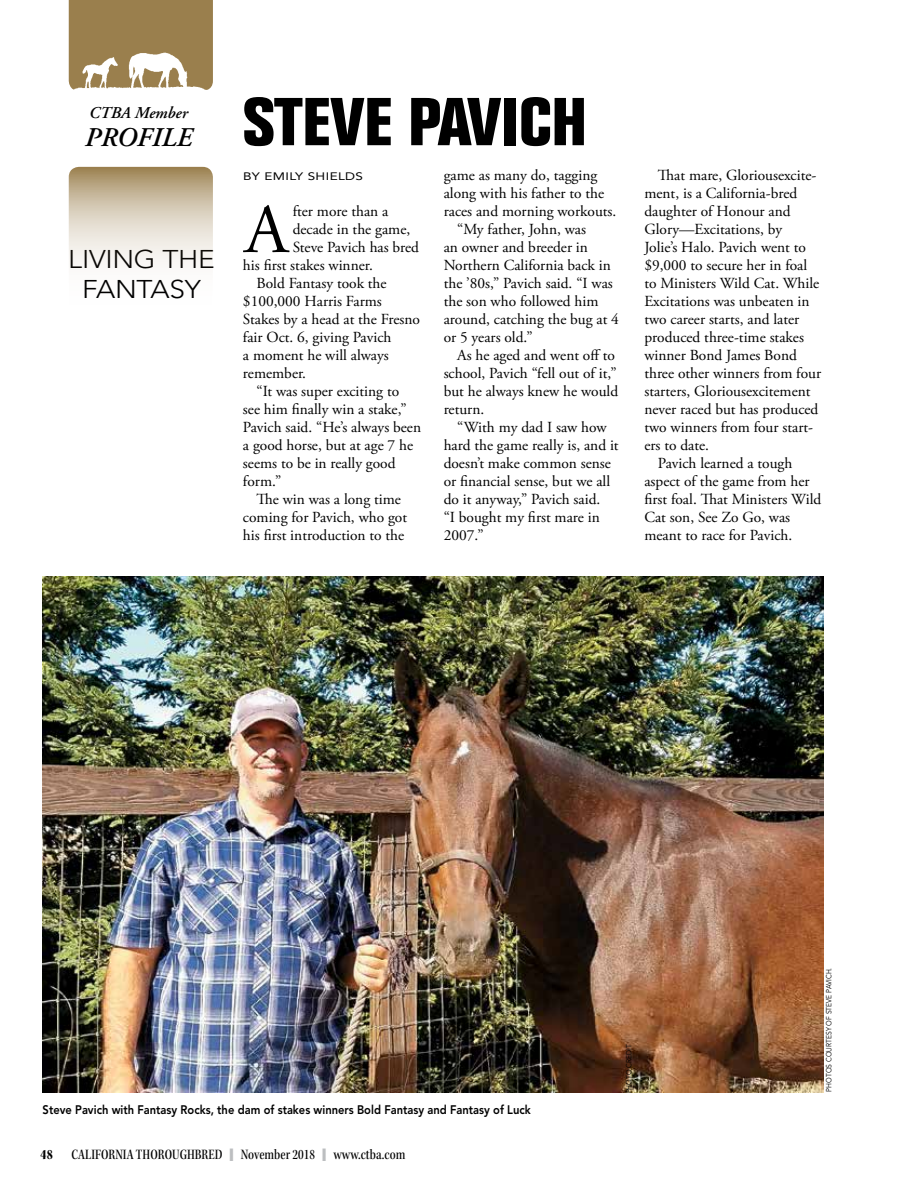
<style>
.page{position:relative;width:918px;height:1188px;background:#fff}
.page>*{position:absolute;margin:0;border:0;box-sizing:border-box;transform-origin:0 0}
.t1{font:69.6px "Adobe Garamond Pro";color:#000}
.t2{font:700 condensed 66.15px "Folio Std";letter-spacing:-.01em;color:#000;scale:1.18 1}
.t3{font:italic 600 27px "Adobe Garamond Pro";color:#000}
.t4{font:300 25.5px/30.6px "Avenir LT Std";letter-spacing:-.01em;color:#000;text-align:center;scale:1.1 1}
.t5{font:italic 600 16.5px "Adobe Garamond Pro";color:#000}
.t6{font:15.3px "Adobe Garamond Pro";color:#000}
.t7{font:15px "Kepler Std Medium Cn Subh";color:#000}
.t8{font:800 12.3px "Avenir LT Std";color:#000;scale:.9 1}
.t9{font:10.8px "Avenir LT Std";letter-spacing:.03em;color:#000;scale:1.25 1}
.t10{font:7.5px "Avenir LT Std";color:#000;scale:.9 1}
.s1{font-family:"Kepler Std Black Cn Subh"}
.s2{color:#bcbec0}
</style>
<div class="page">
<div style="left:69px;top:0;width:144px;height:49px;background:#9a7f4d"></div>
<img style="left:68px;top:49px;width:145px;height:41px">
<svg style="left:69px;top:167px;width:144px;height:158px"></svg>
<img style="left:43px;top:577px;width:781px;height:515px">
<p class="t5" style="left:89px;top:103px;width:100px">CTBA Member</p>
<h3 class="t3" style="left:85px;top:122px;width:109px">PROFILE</h3>
<h3 class="t4" style="left:68px;top:244px;width:135px">LIVING THE<br>FANTASY</h3>
<h2 class="t2" style="left:243px;top:85px;width:293px">STEVE PAVICH</h2>
<p class="t9" style="left:243px;top:170px;width:98px">BY EMILY SHIELDS</p>
<h1 class="t1" style="left:245px;top:188px;width:45px">A</h1>
<p class="t6" style="left:293px;top:202px;width:97px">fter more than a</p>
<p class="t6" style="left:444px;top:166px;width:155px">game as many do, tagging</p>
<p class="t6" style="left:444px;top:184px;width:162px">along with his father to the</p>
<p class="t6" style="left:444px;top:202px;width:174px">races and morning workouts.</p>
<p class="t6" style="left:457px;top:220px;width:130px">“My father, John, was</p>
<p class="t6" style="left:444px;top:238px;width:146px">an owner and breeder in</p>
<p class="t6" style="left:444px;top:256px;width:169px">Northern California back in</p>
<p class="t6" style="left:444px;top:274px;width:171px">the ’80s,” Pavich said. “I was</p>
<p class="t6" style="left:444px;top:292px;width:156px">the son who followed him</p>
<p class="t6" style="left:444px;top:310px;width:177px">around, catching the bug at 4</p>
<p class="t6" style="left:444px;top:328px;width:91px">or 5 years old.”</p>
<p class="t6" style="left:457px;top:346px;width:159px">As he aged and went off to</p>
<p class="t6" style="left:444px;top:364px;width:175px">school, Pavich “fell out of it,”</p>
<p class="t6" style="left:444px;top:382px;width:176px">but he always knew he would</p>
<p class="t6" style="left:444px;top:400px;width:42px">return.</p>
<p class="t6" style="left:457px;top:418px;width:151px">“With my dad I saw how</p>
<p class="t6" style="left:444px;top:436px;width:177px">hard the game really is, and it</p>
<p class="t6" style="left:444px;top:454px;width:169px">doesn’t make common sense</p>
<p class="t6" style="left:444px;top:472px;width:168px">or financial sense, but we all</p>
<p class="t6" style="left:444px;top:490px;width:158px">do it anyway,” Pavich said.</p>
<p class="t6" style="left:444px;top:508px;width:158px">“I bought my first mare in</p>
<p class="t6" style="left:444px;top:526px;width:41px">2007.”</p>
<p class="t6" style="left:293px;top:220px;width:119px">decade in the game,</p>
<p class="t6" style="left:293px;top:238px;width:128px">Steve Pavich has bred</p>
<p class="t6" style="left:243px;top:256px;width:131px">his first stakes winner.</p>
<p class="t6" style="left:256px;top:274px;width:132px">Bold Fantasy took the</p>
<p class="t6" style="left:243px;top:292px;width:140px">$100,000 Harris Farms</p>
<p class="t6" style="left:243px;top:310px;width:179px">Stakes by a head at the Fresno</p>
<p class="t6" style="left:243px;top:328px;width:150px">fair Oct. 6, giving Pavich</p>
<p class="t6" style="left:243px;top:346px;width:147px">a moment he will always</p>
<p class="t6" style="left:243px;top:364px;width:65px">remember.</p>
<p class="t6" style="left:256px;top:382px;width:144px">“It was super exciting to</p>
<p class="t6" style="left:243px;top:400px;width:165px">see him finally win a stake,”</p>
<p class="t6" style="left:243px;top:418px;width:180px">Pavich said. “He’s always been</p>
<p class="t6" style="left:243px;top:436px;width:172px">a good horse, but at age 7 he</p>
<p class="t6" style="left:243px;top:454px;width:154px">seems to be in really good</p>
<p class="t6" style="left:243px;top:472px;width:40px">form.”</p>
<p class="t6" style="left:256px;top:490px;width:146px">The win was a long time</p>
<p class="t6" style="left:243px;top:508px;width:166px">coming for Pavich, who got</p>
<p class="t6" style="left:243px;top:526px;width:163px">his first introduction to the</p>
<p class="t6" style="left:658px;top:166px;width:160px">That mare, Gloriousexcite-</p>
<p class="t6" style="left:644px;top:184px;width:154px">ment, is a California-bred</p>
<p class="t6" style="left:644px;top:202px;width:148px">daughter of Honour and</p>
<p class="t6" style="left:644px;top:220px;width:139px">Glory—Excitations, by</p>
<p class="t6" style="left:644px;top:238px;width:163px">Jolie’s Halo. Pavich went to</p>
<p class="t6" style="left:644px;top:256px;width:164px">$9,000 to secure her in foal</p>
<p class="t6" style="left:644px;top:274px;width:176px">to Ministers Wild Cat. While</p>
<p class="t6" style="left:644px;top:292px;width:167px">Excitations was unbeaten in</p>
<p class="t6" style="left:644px;top:310px;width:156px">two career starts, and later</p>
<p class="t6" style="left:644px;top:328px;width:161px">produced three-time stakes</p>
<p class="t6" style="left:644px;top:346px;width:154px">winner Bond James Bond</p>
<p class="t6" style="left:644px;top:364px;width:178px">three other winners from four</p>
<p class="t6" style="left:644px;top:382px;width:168px">starters, Gloriousexcitement</p>
<p class="t6" style="left:644px;top:400px;width:176px">never raced but has produced</p>
<p class="t6" style="left:644px;top:418px;width:170px">two winners from four start-</p>
<p class="t6" style="left:644px;top:436px;width:66px">ers to date.</p>
<p class="t6" style="left:658px;top:454px;width:136px">Pavich learned a tough</p>
<p class="t6" style="left:644px;top:472px;width:167px">aspect of the game from her</p>
<p class="t6" style="left:644px;top:490px;width:178px">first foal. That Ministers Wild</p>
<p class="t6" style="left:644px;top:508px;width:147px">Cat son, See Zo Go, was</p>
<p class="t6" style="left:644px;top:526px;width:149px">meant to race for Pavich.</p>
<p class="t8" style="left:43px;top:1102px;width:544px">Steve Pavich with Fantasy Rocks, the dam of stakes winners Bold Fantasy and Fantasy of Luck</p>
<p class="t7" style="left:40px;top:1146px;width:366px"><span class="s1">48</span> CALIFORNIA THOROUGHBRED <span class="s2">❙</span> November 2018 <span class="s2">❙</span> www.ctba.com</p>
<p class="t10" style="left:624px;top:1093px;width:56px;rotate:-90deg">PHOTO CREDIT</p>
<p class="t10" style="left:825px;top:1092px;width:139px;rotate:-90deg">PHOTOS COURTESY OF STEVE PAVICH.</p>
</div>
